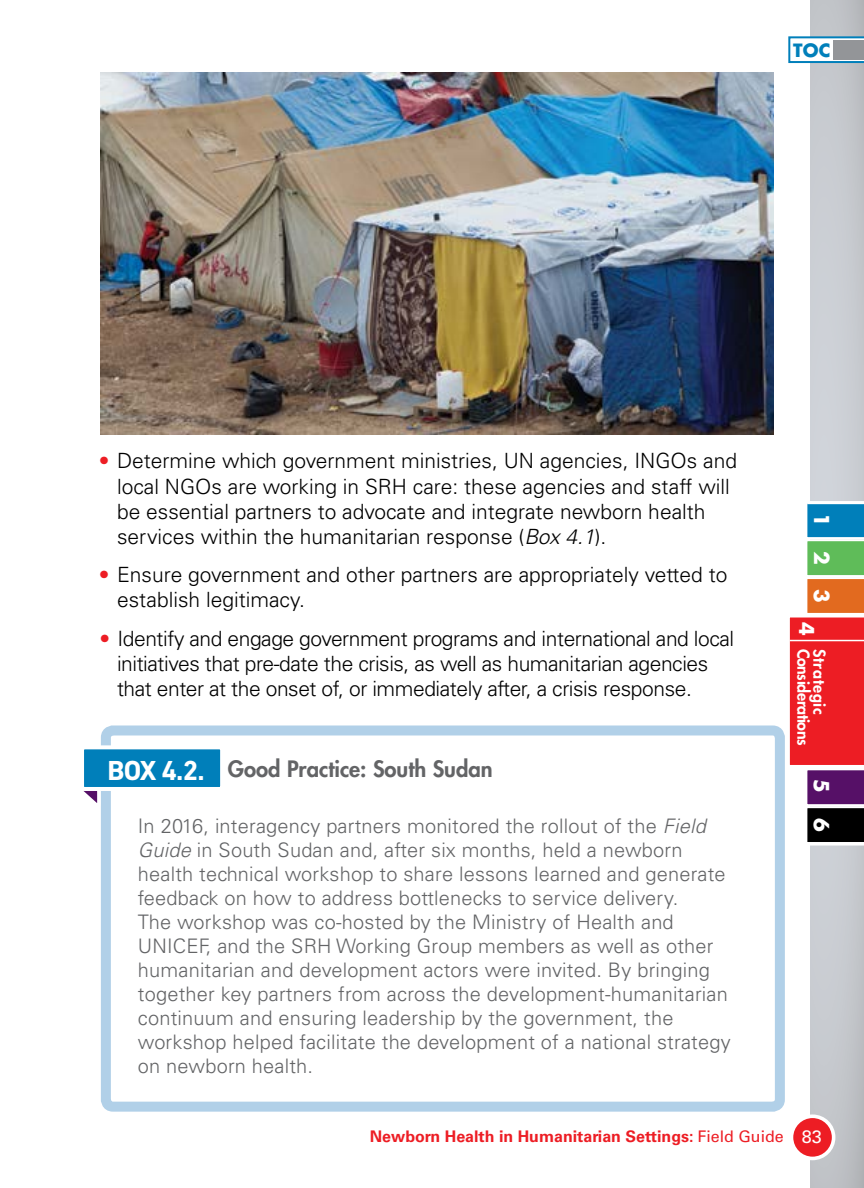
<style>
.page{position:relative;width:864px;height:1188px;background:#fff}
.page>*{position:absolute;margin:0;border:0;box-sizing:border-box;transform-origin:0 0}
.t1{font:700 28px "DIN Next LT Pro";color:#fff}
.t2{font:800 22px "Futura Std";color:#636466}
.t3{font:300 21px/25.2px "Univers LT Std";color:#000}
.t4{font:300 21px/25.2px "Univers LT Std";letter-spacing:-.02em;color:#000}
.t5{font:300 20px/24px "Univers LT Std";letter-spacing:.01em;color:#636466}
.t6{font:700 20px "Futura Std";color:#fff}
.t7{font:700 17.8px "Futura Std";color:#007fba}
.t8{font:700 16px "Univers LT Std";color:#ed1d24}
.t9{font:800 16px "Futura Std";letter-spacing:-.025em;color:#fff}
.t10{font:800 16px "Futura Std";letter-spacing:.05em;color:#fff}
.s1{font-weight:700;color:#ed1d24}
.s2{font-style:italic}
.s3{font-weight:400}
.s4{font-weight:400;font-size:18px;color:#fff}
</style>
<div class="page">
<div style="left:810px;top:0;width:54px;height:1188px;background:linear-gradient(to right,#cdd1d6,#c1c4c8)"></div>
<div style="left:791px;top:1116px;width:43px;height:42px;background:#ed1d24;border-radius:50%"></div>
<div style="left:790px;top:1114px;width:45px;height:46px;border:4px solid #fff;border-radius:50%"></div>
<div style="left:101px;top:725px;width:684px;height:387px;border:10px solid #b1d0e8;border-radius:7px"></div>
<svg style="left:83px;top:791px;width:19px;height:21px"></svg>
<div style="left:82px;top:747px;width:140px;height:42px;background:#007fba;border-radius:2px"></div>
<div style="left:80px;top:745px;width:144px;height:46px;border:4px solid #fff;border-radius:2px"></div>
<img style="left:101px;top:72px;width:673px;height:362px">
<svg style="left:789px;top:501px;width:75px;height:342px"></svg>
<hr style="left:807px;top:843px;width:57px;height:3px;background:#fff">
<svg style="left:788px;top:36px;width:76px;height:27px"></svg>
<div style="left:834px;top:40px;width:30px;height:19px;background:#939598"></div>
<p class="t7" style="left:793px;top:38px;width:39px">TOC</p>
<p class="t3" style="left:117px;top:448px;width:622px;text-indent:-16px"><span class="s1">•</span> Determine which government ministries, UN agencies, INGOs and local NGOs are working in SRH care: these agencies and staff will be essential partners to advocate and integrate newborn health services within the humanitarian response (<span class="s2">Box 4.1</span>).</p>
<p class="t3" style="left:117px;top:562px;width:612px;text-indent:-16px"><span class="s1">•</span> Ensure government and other partners are appropriately vetted to establish legitimacy.</p>
<p class="t4" style="left:117px;top:625px;width:619px;text-indent:-16px"><span class="s1">•</span> Identify and engage government programs and international and local initiatives that pre-date the crisis, as well as humanitarian agencies that enter at the onset of, or immediately after, a crisis response.</p>
<h1 class="t1" style="left:108px;top:754px;width:99px">BOX 4.2.</h1>
<p class="t2" style="left:228px;top:755px;width:266px">Good Practice: South Sudan</p>
<p class="t5" style="left:138px;top:814px;width:594px">In 2016, interagency partners monitored the rollout of the <span class="s2">Field Guide</span> in South Sudan and, after six months, held a newborn health technical workshop to share lessons learned and generate feedback on how to address bottlenecks to service delivery.<br>The workshop was co-hosted by the Ministry of Health and UNICEF, and the SRH Working Group members as well as other humanitarian and development actors were invited. By bringing together key partners from across the development-humanitarian continuum and ensuring leadership by the government, the workshop helped facilitate the development of a national strategy on newborn health.</p>
<p class="t6" style="left:835px;top:513px;width:15px;rotate:90deg">1</p>
<p class="t6" style="left:835px;top:551px;width:53px;rotate:90deg">2 3</p>
<p class="t6" style="left:820px;top:622px;width:15px;rotate:90deg">4</p>
<p class="t9" style="left:814px;top:649px;width:98px;rotate:90deg">Considerations</p>
<p class="t10" style="left:830px;top:649px;width:68px;rotate:90deg">Strategic</p>
<p class="t6" style="left:835px;top:779px;width:15px;rotate:90deg">5</p>
<p class="t6" style="left:835px;top:818px;width:15px;rotate:90deg">6</p>
<p class="t8" style="left:370px;top:1127px;width:454px">Newborn Health in Humanitarian Settings: <span class="s3">Field Guide</span> <span class="s4">83</span></p>
</div>
